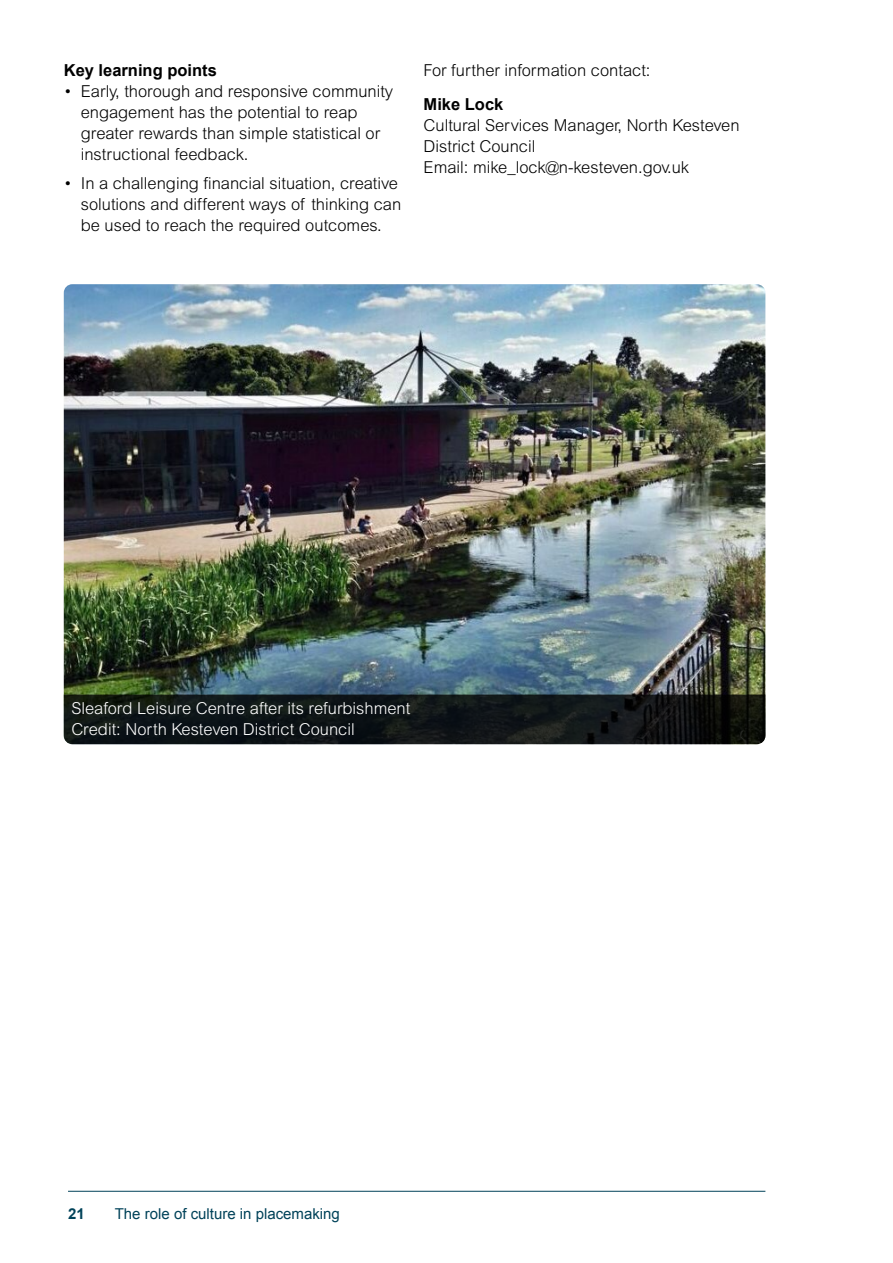
<style>
.page{position:relative;width:893px;height:1263px;background:#fff}
.page>*{position:absolute;margin:0;border:0;box-sizing:border-box;transform-origin:0 0}
.A4_Body{font:300 16.5px/21px "Arial MT Std";color:#000}
.A4_Body-2{font:300 16.5px/21px "Arial MT Std";color:#fff}
.A4_Minor_subhead{font:700 16.5px "Arial";color:#000}
.t1{font:15px "Arial";color:#004259}
.t2{font:700 15px "Arial";color:#004259}
.s1{font-family:"Arial";font-weight:700}
</style>
<div class="page">
<hr style="left:68px;top:1191px;width:697px;height:1px;background:#004259">
<img style="left:64px;top:284px;width:701px;height:410px">
<svg style="left:64px;top:694px;width:701px;height:50px;background:#101516"></svg>
<p class="A4_Minor_subhead" style="left:64px;top:59px;width:155px">Key learning points</p>
<p class="A4_Body" style="left:81px;top:80px;width:314px;text-indent:-17px">• Early, thorough and responsive community engagement has the potential to reap greater rewards than simple statistical or instructional feedback.</p>
<p class="A4_Body" style="left:81px;top:173px;width:322px;text-indent:-17px">• In a challenging financial situation, creative solutions and different ways of thinking can be used to reach the required outcomes.</p>
<p class="A4_Body" style="left:424px;top:59px;width:228px">For further information contact:</p>
<p class="A4_Body" style="left:424px;top:93px;width:317px"><span class="s1">Mike Lock<br></span>Cultural Services Manager, North Kesteven<br>District Council<br>Email: mike_lock@n-kesteven.gov.uk</p>
<p class="A4_Body-2" style="left:71px;top:697px;width:340px">Sleaford Leisure Centre after its refurbishment<br>Credit: North Kesteven District Council</p>
<p class="t2" style="left:68px;top:1203px;width:18px">21</p>
<p class="t1" style="left:115px;top:1203px;width:227px">The role of culture in placemaking</p>
</div>
